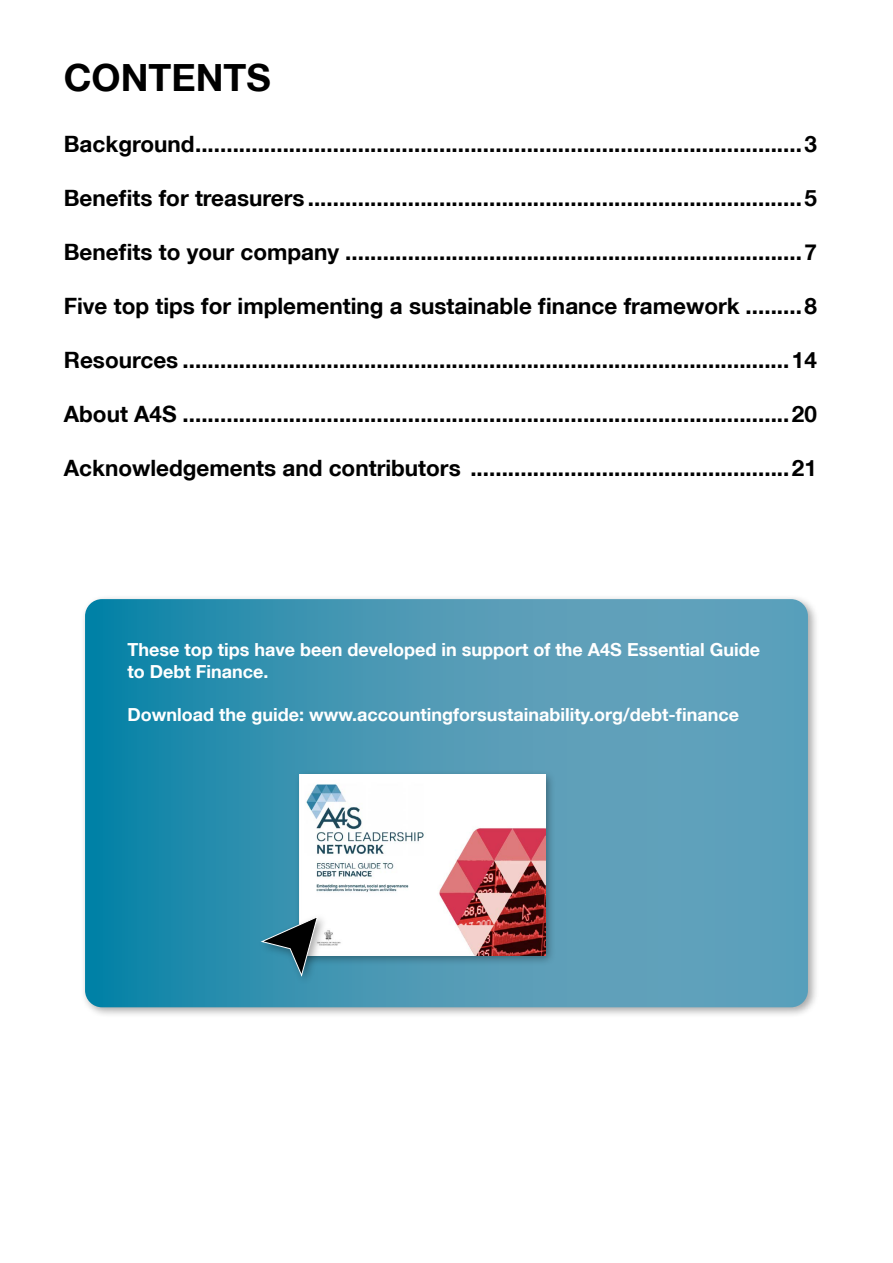
<style>
.page{position:relative;width:893px;height:1263px;background:#fff}
.page>*{position:absolute;margin:0;border:0;box-sizing:border-box;transform-origin:0 0}
.t1{font:700 37.5px "Helvetica Neue LT";color:#000}
.t2{font:700 22.5px "Helvetica Neue LT";color:#000}
.t3{font:700 18px/21.6px "Helvetica Neue LT";color:#fff}
</style>
<div class="page">
<div style="left:80px;top:594px;width:739px;height:424px;background:#000;opacity:.35"></div>
<svg style="left:85px;top:599px;width:723px;height:408px;background:#4497b4"></svg>
<div style="left:294px;top:770px;width:262px;height:196px;background:#000;opacity:.35"></div>
<img style="left:299px;top:775px;width:246px;height:180px">
<div style="left:258px;top:912px;width:70px;height:74px;background:#000;opacity:.35"></div>
<svg style="left:260px;top:916px;width:58px;height:61px;background:#3d7182"></svg>
<h1 class="t1" style="left:64px;top:54px;width:209px">CONTENTS</h1>
<p class="t2" style="left:64px;top:130px;width:755px">Background.................................................................................................3</p>
<p class="t2" style="left:64px;top:184px;width:755px">Benefits for treasurers ...............................................................................5</p>
<p class="t2" style="left:64px;top:238px;width:755px">Benefits to your company .........................................................................7</p>
<p class="t2" style="left:64px;top:292px;width:755px">Five top tips for implementing a sustainable finance framework .........8</p>
<p class="t2" style="left:64px;top:346px;width:755px">Resources .................................................................................................14</p>
<p class="t2" style="left:64px;top:400px;width:755px">About A4S .................................................................................................20</p>
<p class="t2" style="left:64px;top:454px;width:755px">Acknowledgements and contributors ...................................................21</p>
<p class="t3" style="left:128px;top:638px;width:634px">These top tips have been developed in support of the A4S Essential Guide to Debt Finance.</p>
<p class="t3" style="left:128px;top:703px;width:613px">Download the guide: www.accountingforsustainability.org/debt-finance</p>
</div>
